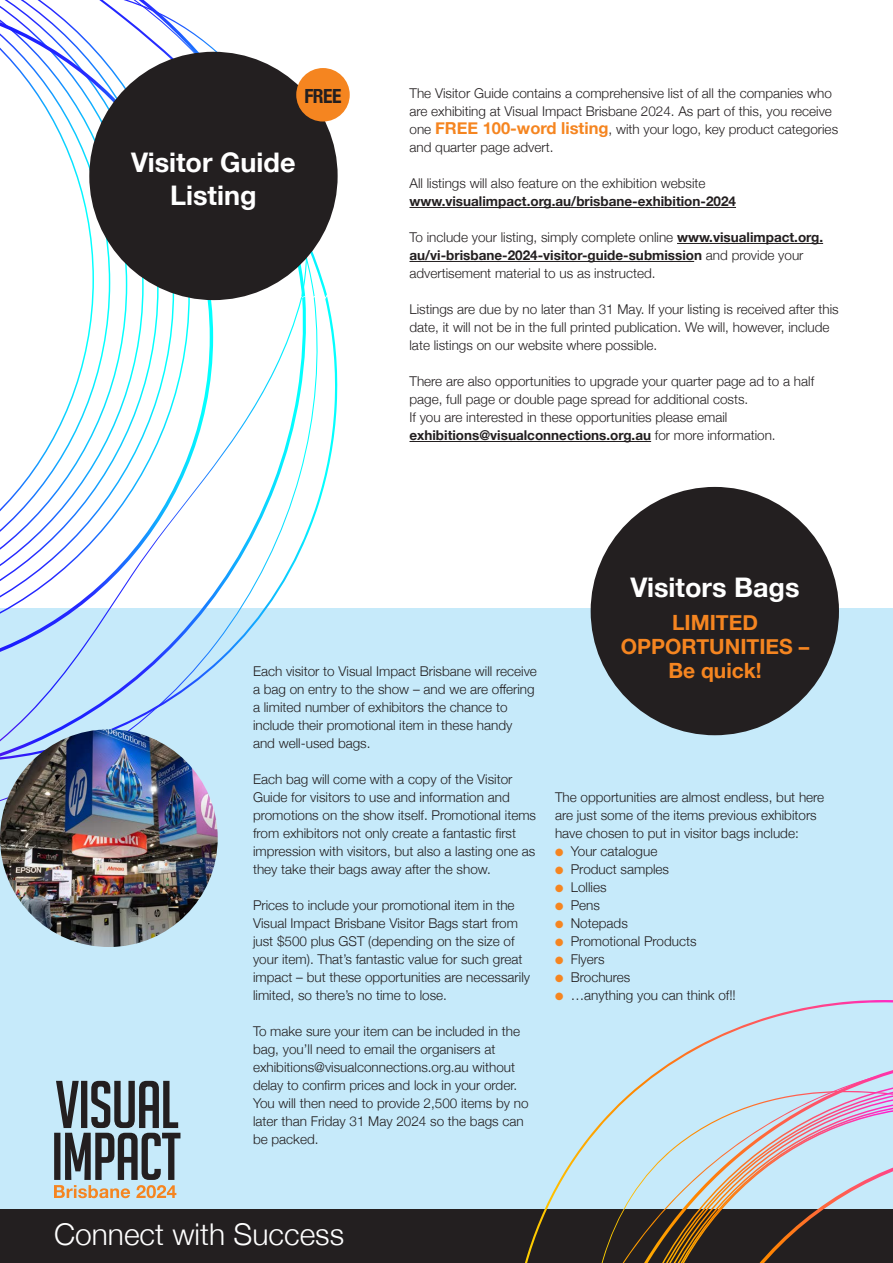
<style>
.page{position:relative;width:893px;height:1263px;background:#fff}
.page>*{position:absolute;margin:0;border:0;box-sizing:border-box;transform-origin:0 0}
.t1{font:300 30px "Helvetica Neue";color:#fff}
.t2{font:700 27px/32.4px "Helvetica Neue";color:#fff;text-align:center}
.t3{font:700 21px/24px "Helvetica Neue";color:#f58520;text-align:center}
.t4{font:700 condensed 19.5px "Helvetica Neue";color:#231f20}
.t5{font:300 13.5px/18px "Helvetica Neue";color:#231f20}
.t6{font:700 13.5px "Helvetica Neue";color:#231f20}
.s1{font-weight:700;font-size:16.5px;color:#f58520}
.s2{font-weight:700}
.s3{color:#f58520}
</style>
<div class="page">
<div style="left:0;top:1209px;width:893px;height:54px;background:#231f20"></div>
<div style="left:0;top:609px;width:893px;height:600px;background:#c6eafa"></div>
<hr style="left:409px;top:207px;width:327px;height:1px;background:#231f20">
<hr style="left:677px;top:243px;width:146px;height:1px;background:#231f20">
<hr style="left:409px;top:261px;width:285px;height:1px;background:#231f20">
<hr style="left:409px;top:441px;width:242px;height:1px;background:#231f20">
<svg style="left:54px;top:1081px;width:126px;height:117px"></svg>
<div style="left:591px;top:487px;width:248px;height:248px;background:#231f20;border-radius:50%"></div>
<svg style="left:525px;top:1000px;width:368px;height:263px"></svg>
<svg style="left:616px;top:1077px;width:277px;height:186px"></svg>
<svg style="left:630px;top:1092px;width:263px;height:171px"></svg>
<svg style="left:0;top:48px;width:338px;height:712px"></svg>
<svg style="left:0;top:0;width:213px;height:677px"></svg>
<div style="left:89px;top:52px;width:249px;height:248px;background:#231f20;border-radius:50%"></div>
<div style="left:296px;top:68px;width:54px;height:54px;background:#f58520;border-radius:50%"></div>
<img style="left:0;top:729px;width:218px;height:218px;border-radius:109px">
<h3 class="t4" style="left:304px;top:80px;width:39px">FREE</h3>
<h2 class="t2" style="left:131px;top:147px;width:166px">Visitor Guide<br>Listing</h2>
<p class="t5" style="left:409px;top:83px;width:430px">The Visitor Guide contains a comprehensive list of all the companies who are exhibiting at Visual Impact Brisbane 2024. As part of this, you receive one <span class="s1">FREE 100-word listing</span>, with your logo, key product categories and quarter page advert.</p>
<p class="t5" style="left:409px;top:173px;width:298px">All listings will also feature on the exhibition website</p>
<p class="t6" style="left:409px;top:191px;width:328px">www.visualimpact.org.au/brisbane-exhibition-2024</p>
<p class="t5" style="left:409px;top:227px;width:415px">To include your listing, simply complete online <span class="s2">www.visualimpact.org. au/vi-brisbane-2024-visitor-guide-submission</span> and provide your advertisement material to us as instructed.</p>
<p class="t5" style="left:409px;top:299px;width:431px">Listings are due by no later than 31 May. If your listing is received after this date, it will not be in the full printed publication. We will, however, include late listings on our website where possible.</p>
<p class="t5" style="left:409px;top:371px;width:406px">There are also opportunities to upgrade your quarter page ad to a half page, full page or double page spread for additional costs.<br>If you are interested in these opportunities please email <span class="s2">exhibitions@visualconnections.org.au</span> for more information.</p>
<p class="t5" style="left:253px;top:662px;width:285px">Each visitor to Visual Impact Brisbane will receive a bag on entry to the show – and we are offering a limited number of exhibitors the chance to include their promotional item in these handy and well-used bags.</p>
<p class="t5" style="left:253px;top:770px;width:285px">Each bag will come with a copy of the Visitor Guide for visitors to use and information and promotions on the show itself. Promotional items from exhibitors not only create a fantastic first impression with visitors, but also a lasting one as they take their bags away after the show.</p>
<p class="t5" style="left:253px;top:896px;width:279px">Prices to include your promotional item in the Visual Impact Brisbane Visitor Bags start from just $500 plus GST (depending on the size of your item). That’s fantastic value for such great impact – but these opportunities are necessarily limited, so there’s no time to lose.</p>
<p class="t5" style="left:253px;top:1022px;width:277px">To make sure your item can be included in the bag, you’ll need to email the organisers at exhibitions@visualconnections.org.au without delay to confirm prices and lock in your order.<br>You will then need to provide 2,500 items by no later than Friday 31 May 2024 so the bags can be packed.</p>
<h2 class="t2" style="left:630px;top:572px;width:170px">Visitors Bags</h2>
<h3 class="t3" style="left:621px;top:611px;width:190px">LIMITED<br>OPPORTUNITIES –<br>Be quick!</h3>
<p class="t5" style="left:555px;top:787px;width:271px">The opportunities are almost endless, but here are just some of the items previous exhibitors have chosen to put in visitor bags include:</p>
<p class="t5" style="left:555px;top:842px;width:104px"><span class="s3">●</span> Your catalogue</p>
<p class="t5" style="left:555px;top:860px;width:116px"><span class="s3">●</span> Product samples</p>
<p class="t5" style="left:555px;top:878px;width:53px"><span class="s3">●</span> Lollies</p>
<p class="t5" style="left:555px;top:896px;width:47px"><span class="s3">●</span> Pens</p>
<p class="t5" style="left:555px;top:914px;width:74px"><span class="s3">●</span> Notepads</p>
<p class="t5" style="left:555px;top:932px;width:143px"><span class="s3">●</span> Promotional Products</p>
<p class="t5" style="left:555px;top:950px;width:51px"><span class="s3">●</span> Flyers</p>
<p class="t5" style="left:555px;top:968px;width:77px"><span class="s3">●</span> Brochures</p>
<p class="t5" style="left:555px;top:986px;width:182px"><span class="s3">●</span> …anything you can think of!!</p>
<h1 class="t1" style="left:54px;top:1210px;width:292px">Connect with Success</h1>
</div>
